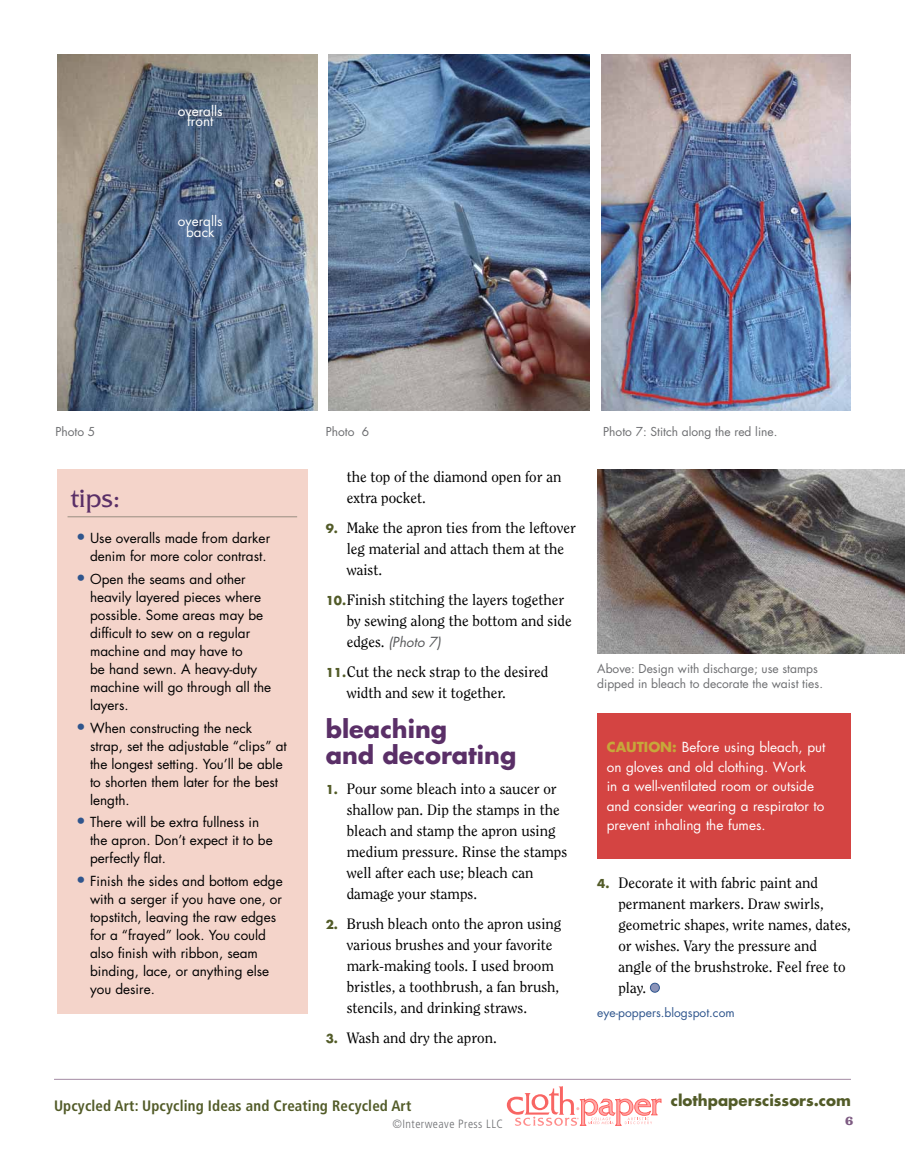
<style>
.page{position:relative;width:905px;height:1175px;background:#fff}
.page>*{position:absolute;margin:0;border:0;box-sizing:border-box;transform-origin:0 0}
.t1{font:27px "Friz Quadrata Std";color:#5a2f67}
.t2{font:700 24px/25.5px "Futura Std";color:#5a2f67}
.t3{font:700 condensed 15.15px "Frutiger LT Std";letter-spacing:.01em;color:#525b28}
.t4{font:15px/21px "Clearface Std";color:#000}
.t5{font:700 15px "Futura Std";color:#525b28}
.t6{font:13.5px/18px "Futura Std";color:#000}
.t7{font:13.5px/19.5px "Futura Std";color:#fff;text-align:center}
.t8{font:italic 13.5px "Futura Std";color:#58595b}
.t9{font:700 13.5px "Clarendon LT Std";color:#7d5b82}
.t10{font:12px/15px "Futura Std";color:#6d6e71}
.t11{font:12px "Futura Std";color:#2f558d}
.t12{font:300 condensed 12px "Frutiger LT Std";letter-spacing:.035em;color:#6d6e71}
.s1{font-family:"Clearface Std";font-weight:700;font-size:18px;color:#2f558d}
.s2{font-family:"Futura Std";font-weight:700;font-size:12px;color:#525b28}
.s3{font-family:"Clearface Std";font-style:normal;font-size:15px;color:#000}
.s4{font-weight:700;color:#c6a83a}
</style>
<div class="page">
<div style="left:650px;top:983px;width:9px;height:9px;background:#8c94b9;border-radius:50%"></div>
<div style="left:650px;top:982px;width:9px;height:10px;border:1px solid #2f558d;border-radius:50%"></div>
<img style="left:57px;top:54px;width:261px;height:356px">
<img style="left:329px;top:54px;width:260px;height:356px">
<img style="left:601px;top:54px;width:249px;height:356px">
<div style="left:57px;top:469px;width:251px;height:544px;background:#f4d4ca"></div>
<hr style="left:68px;top:516px;width:229px;height:1px;background:#988e81">
<img style="left:597px;top:469px;width:307px;height:184px">
<div style="left:597px;top:713px;width:253px;height:145px;background:#d44442"></div>
<hr style="left:54px;top:1078px;width:796px;height:1px;background:#a38aa4">
<svg style="left:506px;top:1086px;width:156px;height:40px"></svg>
<p class="t7" style="left:178px;top:105px;width:46px;line-height:10.5px">overalls front</p>
<p class="t7" style="left:178px;top:216px;width:46px;line-height:10.5px">overalls back</p>
<p class="t10" style="left:56px;top:424px;width:41px">Photo 5</p>
<p class="t10" style="left:326px;top:424px;width:45px">Photo 6</p>
<p class="t10" style="left:603px;top:424px;width:176px">Photo 7: Stitch along the red line.</p>
<h1 class="t1" style="left:70px;top:483px;width:51px">tips:</h1>
<p class="t6" style="left:76px;top:529px;width:195px;text-align:right"><span class="s1">•</span> Use overalls made from darker denim for more color contrast.</p>
<p class="t6" style="left:90px;top:570px;width:183px;text-indent:-14px"><span class="s1">•</span> Open the seams and other heavily layered pieces where possible. Some areas may be difficult to sew on a regular machine and may have to<br>be hand sewn. A heavy-duty machine will go through all the layers.</p>
<p class="t6" style="left:90px;top:718px;width:198px;text-indent:-14px"><span class="s1">•</span> When constructing the neck strap, set the adjustable “clips” at the longest setting. You’ll be able to shorten them later for the best length.</p>
<p class="t6" style="left:90px;top:813px;width:184px;text-indent:-14px"><span class="s1">•</span> There will be extra fullness in the apron. Don’t expect it to be perfectly flat.</p>
<p class="t6" style="left:90px;top:871px;width:194px;text-indent:-14px"><span class="s1">•</span> Finish the sides and bottom edge with a serger if you have one, or topstitch, leaving the raw edges for a “frayed” look. You could also finish with ribbon, seam binding, lace, or anything else you desire.</p>
<p class="t4" style="left:346px;top:466px;width:216px">the top of the diamond open for an extra pocket.</p>
<p class="t4" style="left:346px;top:517px;width:231px;text-indent:-21px"><span class="s2">9.</span> Make the apron ties from the leftover leg material and attach them at the waist.</p>
<p class="t4" style="left:346px;top:589px;width:226px;text-indent:-21px"><span class="s2">10.</span>Finish stitching the layers together by sewing along the bottom and side</p>
<p class="t8" style="left:346px;top:633px;width:96px"><span class="s3">edges.</span> (Photo 7)</p>
<p class="t4" style="left:346px;top:661px;width:203px;text-indent:-21px"><span class="s2">11.</span>Cut the neck strap to the desired width and sew it together.</p>
<h2 class="t2" style="left:326px;top:716px;width:192px">bleaching<br>and decorating</h2>
<p class="t4" style="left:346px;top:778px;width:222px;text-indent:-21px"><span class="s2">1.</span> Pour some bleach into a saucer or shallow pan. Dip the stamps in the bleach and stamp the apron using medium pressure. Rinse the stamps well after each use; bleach can damage your stamps.</p>
<p class="t4" style="left:346px;top:913px;width:216px;text-indent:-21px"><span class="s2">2.</span> Brush bleach onto the apron using various brushes and your favorite mark-making tools. I used broom bristles, a toothbrush, a fan brush, stencils, and drinking straws.</p>
<p class="t4" style="left:326px;top:1027px;width:173px"><span class="s2">3.</span> Wash and dry the apron.</p>
<p class="t3" style="left:54px;top:1097px;width:359px">Upcycled Art: Upcycling Ideas and Creating Recycled Art</p>
<p class="t12" style="left:392px;top:1117px;width:112px">©Interweave Press LLC</p>
<p class="t10" style="left:597px;top:660px;width:227px">Above: Design with discharge; use stamps dipped in bleach to decorate the waist ties.</p>
<p class="t7" style="left:606px;top:737px;width:220px;text-align:left"><span class="s4">CAUTION:</span> Before using bleach, put on gloves and old clothing. Work<br>in a well-ventilated room or outside and consider wearing a respirator to prevent inhaling the fumes.</p>
<p class="t4" style="left:618px;top:871px;width:234px;text-indent:-21px"><span class="s2">4.</span> Decorate it with fabric paint and permanent markers. Draw swirls, geometric shapes, write names, dates, or wishes. Vary the pressure and angle of the brushstroke. Feel free to play.</p>
<p class="t11" style="left:597px;top:1004px;width:139px">eye-poppers.blogspot.com</p>
<p class="t5" style="left:670px;top:1090px;width:182px">clothpaperscissors.com</p>
<p class="t9" style="left:845px;top:1112px;width:10px">6</p>
</div>
